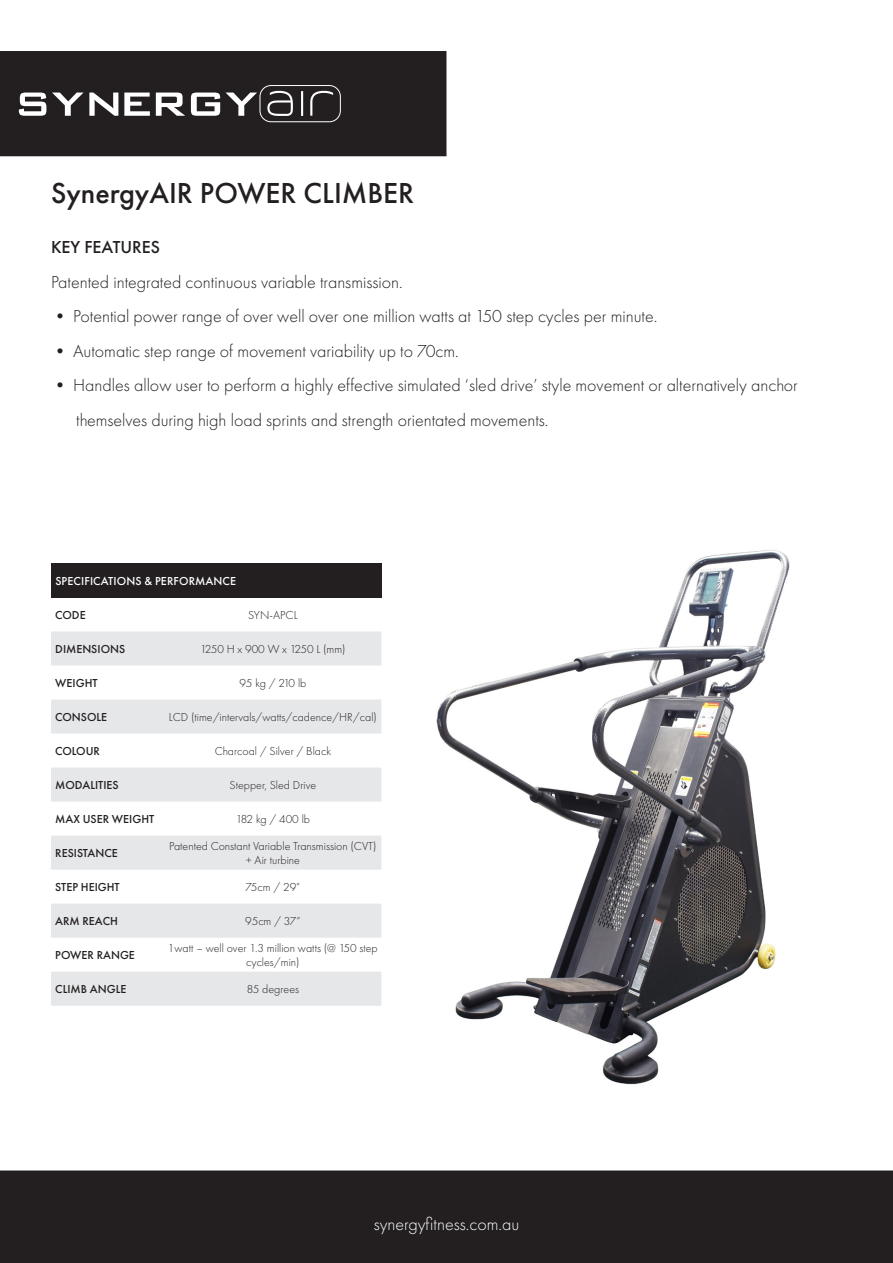
<style>
.page{position:relative;width:893px;height:1263px;background:#fff}
.page>*{position:absolute;margin:0;border:0;box-sizing:border-box;transform-origin:0 0}
.t1{font:500 30px "Futura PT";color:#231f20}
.t2{font:300 18px/34.5px "Futura PT";color:#231f20}
.t3{font:300 18px "Futura PT";color:#fff}
.t4{font:500 18px "Futura PT";color:#231f20}
.Table_Text{font:300 12px/14.4px "Futura PT";color:#231f20;text-align:center}
.Table_Text-2{font:500 12px "Futura PT";color:#231f20}
.Code___Price_Labels{font:500 12px "Futura PT";letter-spacing:.01em;color:#fff}
</style>
<div class="page">
<div style="left:1px;top:52px;width:445px;height:104px;background:#231f20"></div>
<div style="left:0;top:51px;width:446px;height:105px;border:2px solid #231f20"></div>
<svg style="left:19px;top:93px;width:27px;height:23px"></svg>
<svg style="left:52px;top:93px;width:66px;height:23px"></svg>
<svg style="left:124px;top:93px;width:26px;height:23px"></svg>
<svg style="left:156px;top:93px;width:29px;height:23px"></svg>
<svg style="left:191px;top:93px;width:29px;height:23px"></svg>
<svg style="left:226px;top:93px;width:31px;height:23px"></svg>
<div style="left:260px;top:85px;width:81px;height:37px;border:1px solid #fff;border-radius:11px"></div>
<svg style="left:267px;top:91px;width:26px;height:25px"></svg>
<hr style="left:301px;top:91px;width:2px;height:25px;background:#fff">
<svg style="left:310px;top:91px;width:23px;height:25px"></svg>
<div style="left:0;top:1170px;width:893px;height:93px;background:#231f20"></div>
<div style="left:51px;top:563px;width:330px;height:34px;background:#231f20"></div>
<svg style="left:51px;top:631px;width:330px;height:375px;fill:#e6e7e9"></svg>
<img style="left:436px;top:549px;width:354px;height:536px">
<p class="t1" style="left:51px;top:174px;width:365px">SynergyAIR POWER CLIMBER</p>
<p class="t4" style="left:51px;top:236px;width:111px">KEY FEATURES</p>
<p class="t2" style="left:51px;top:265px;width:353px">Patented integrated continuous variable transmission.</p>
<p class="t2" style="left:51px;top:299px;width:608px">• Potential power range of over well over one million watts at 150 step cycles per minute.</p>
<p class="t2" style="left:51px;top:334px;width:409px">• Automatic step range of movement variability up to 70cm.</p>
<p class="t2" style="left:76px;top:368px;width:723px;text-indent:-25px">• Handles allow user to perform a highly effective simulated ‘sled drive’ style movement or alternatively anchor themselves during high load sprints and strength orientated movements.</p>
<p class="Code___Price_Labels" style="left:55px;top:574px;width:182px">SPECIFICATIONS &amp; PERFORMANCE</p>
<p class="Table_Text-2" style="left:55px;top:608px;width:32px">CODE</p>
<p class="Table_Text" style="left:248px;top:608px;width:51px">SYN-APCL</p>
<p class="Table_Text-2" style="left:55px;top:642px;width:72px">DIMENSIONS</p>
<p class="Table_Text" style="left:200px;top:642px;width:147px">1250 H x 900 W x 1250 L (mm)</p>
<p class="Table_Text-2" style="left:55px;top:676px;width:44px">WEIGHT</p>
<p class="Table_Text" style="left:239px;top:676px;width:69px">95 kg / 210 lb</p>
<p class="Table_Text-2" style="left:55px;top:710px;width:54px">CONSOLE</p>
<p class="Table_Text" style="left:169px;top:710px;width:209px">LCD (time/intervals/watts/cadence/HR/cal)</p>
<p class="Table_Text-2" style="left:55px;top:744px;width:46px">COLOUR</p>
<p class="Table_Text" style="left:215px;top:744px;width:118px">Charcoal / Silver / Black</p>
<p class="Table_Text-2" style="left:55px;top:778px;width:65px">MODALITIES</p>
<p class="Table_Text" style="left:230px;top:778px;width:88px">Stepper, Sled Drive</p>
<p class="Table_Text-2" style="left:55px;top:812px;width:101px">MAX USER WEIGHT</p>
<p class="Table_Text" style="left:236px;top:812px;width:76px">182 kg / 400 lb</p>
<p class="Table_Text-2" style="left:55px;top:846px;width:64px">RESISTANCE</p>
<p class="Table_Text" style="left:169px;top:839px;width:209px">Patented Constant Variable Transmission (CVT) + Air turbine</p>
<p class="Table_Text-2" style="left:55px;top:880px;width:66px">STEP HEIGHT</p>
<p class="Table_Text" style="left:245px;top:880px;width:57px">75cm / 29”</p>
<p class="Table_Text-2" style="left:55px;top:914px;width:64px">ARM REACH</p>
<p class="Table_Text" style="left:245px;top:914px;width:57px">95cm / 37”</p>
<p class="Table_Text-2" style="left:55px;top:948px;width:81px">POWER RANGE</p>
<p class="Table_Text" style="left:168px;top:941px;width:211px">1watt – well over 1.3 million watts (@ 150 step cycles/min)</p>
<p class="Table_Text-2" style="left:55px;top:982px;width:73px">CLIMB ANGLE</p>
<p class="Table_Text" style="left:247px;top:982px;width:54px">85 degrees</p>
<p class="t3" style="left:374px;top:1214px;width:147px">synergyfitness.com.au</p>
</div>
